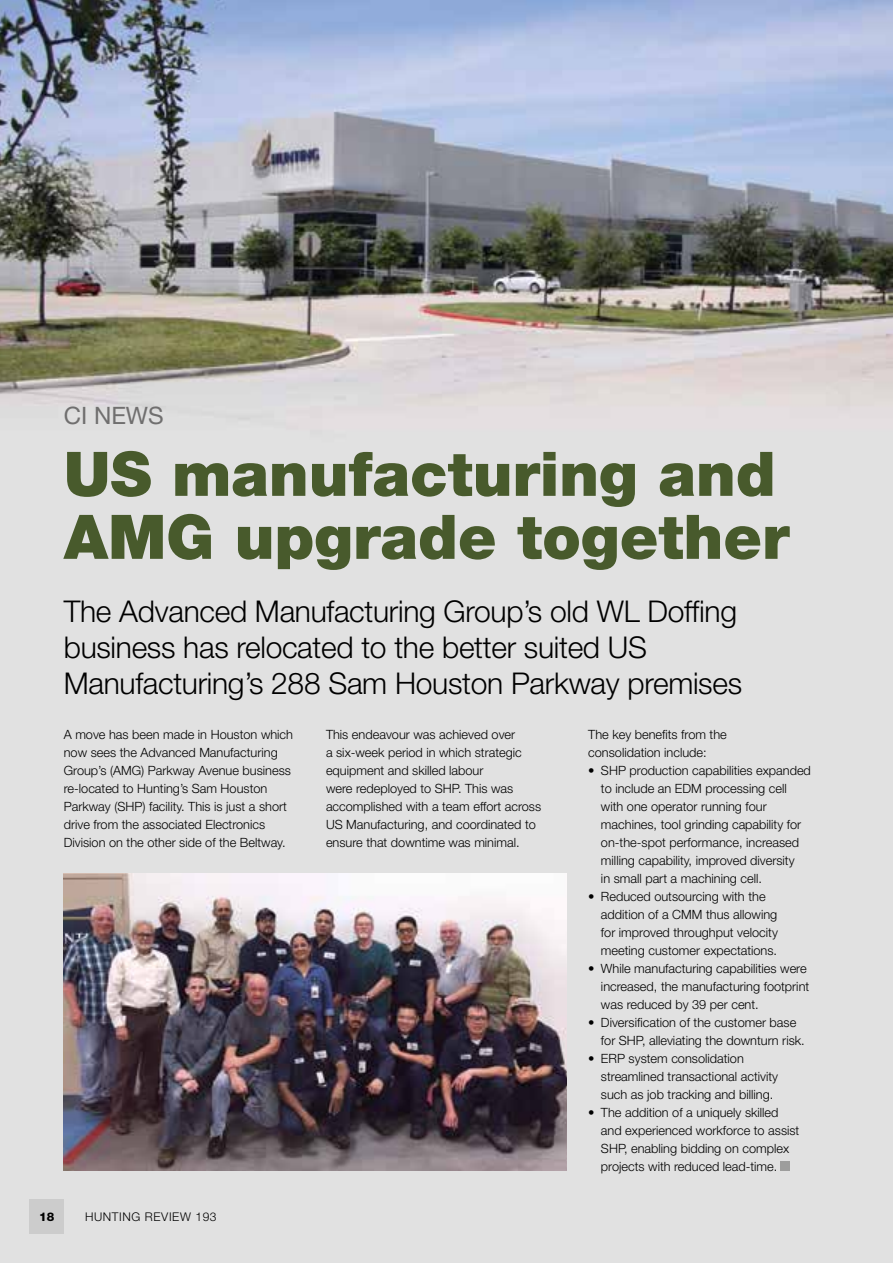
<style>
.page{position:relative;width:893px;height:1263px;background:#fff}
.page>*{position:absolute;margin:0;border:0;box-sizing:border-box;transform-origin:0 0}
.t1{font:900 61.5px/63px "Helvetica Neue LT Pro";color:#485a2c}
.t2{font:300 30px/36px "Helvetica Neue LT Pro";letter-spacing:-.01em;color:#000}
.t3{font:24px "Helvetica Neue LT Pro";color:#706f6f}
.t4{font:300 12.75px/18px "Helvetica Neue LT Pro";color:#000}
.t5{font:300 12px "Helvetica Neue LT Pro";letter-spacing:.05em;color:#000}
.t6{font:800 12px "Helvetica Neue LT Pro";color:#000}
</style>
<div class="page">
<img style="left:0;top:0;width:893px;height:1263px">
<div style="left:781px;top:1162px;width:9px;height:9px;background:#9d9d9c"></div>
<img style="left:64px;top:874px;width:503px;height:297px">
<div style="left:30px;top:1199px;width:34px;height:34px;background:#c6c6c6"></div>
<h3 class="t3" style="left:64px;top:401px;width:101px">CI NEWS</h3>
<h1 class="t1" style="left:64px;top:442px;width:727px">US manufacturing and<br>AMG upgrade together</h1>
<h2 class="t2" style="left:64px;top:592px;width:680px">The Advanced Manufacturing Group’s old WL Doffing business has relocated to the better suited US<br>Manufacturing’s 288 Sam Houston Parkway premises</h2>
<p class="t4" style="left:64px;top:725px;width:231px">A move has been made in Houston which now sees the Advanced Manufacturing Group’s (AMG) Parkway Avenue business re-located to Hunting’s Sam Houston Parkway (SHP) facility. This is just a short drive from the associated Electronics Division on the other side of the Beltway.</p>
<p class="t4" style="left:326px;top:725px;width:217px">This endeavour was achieved over<br>a six-week period in which strategic equipment and skilled labour<br>were redeployed to SHP. This was accomplished with a team effort across US Manufacturing, and coordinated to ensure that downtime was minimal.</p>
<p class="t4" style="left:588px;top:725px;width:140px">The key benefits from the consolidation include:</p>
<p class="t4" style="left:601px;top:761px;width:211px;text-indent:-13px">• SHP production capabilities expanded to include an EDM processing cell with one operator running four machines, tool grinding capability for on-the-spot performance, increased milling capability, improved diversity<br>in small part a machining cell.</p>
<p class="t4" style="left:601px;top:887px;width:178px;text-indent:-13px">• Reduced outsourcing with the addition of a CMM thus allowing for improved throughput velocity meeting customer expectations.</p>
<p class="t4" style="left:601px;top:959px;width:210px;text-indent:-13px">• While manufacturing capabilities were increased, the manufacturing footprint was reduced by 39 per cent.</p>
<p class="t4" style="left:601px;top:1013px;width:205px;text-indent:-13px">• Diversification of the customer base for SHP, alleviating the downturn risk.</p>
<p class="t4" style="left:601px;top:1049px;width:179px;text-indent:-13px">• ERP system consolidation streamlined transactional activity such as job tracking and billing.</p>
<p class="t4" style="left:601px;top:1103px;width:200px;text-indent:-13px">• The addition of a uniquely skilled and experienced workforce to assist SHP, enabling bidding on complex projects with reduced lead-time.</p>
<p class="t6" style="left:39px;top:1209px;width:17px">18</p>
<p class="t5" style="left:85px;top:1209px;width:133px">HUNTING REVIEW 193</p>
</div>
